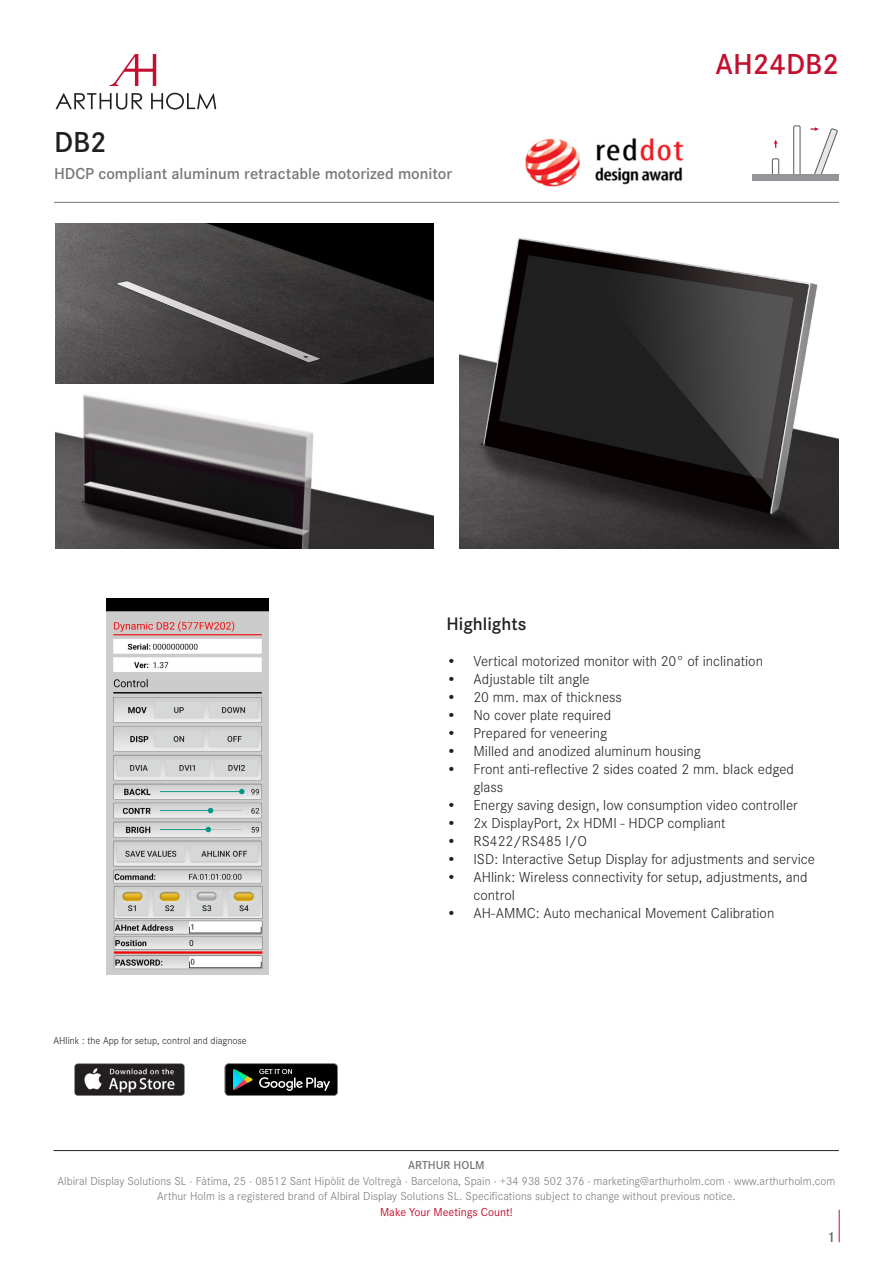
<style>
.page{position:relative;width:893px;height:1263px;background:#fff}
.page>*{position:absolute;margin:0;border:0;box-sizing:border-box;transform-origin:0 0}
.t1{font:600 30px "Corporate S";color:#c3102f}
.t2{font:600 30px "Corporate S";color:#231f20}
.t3{font:600 18.75px "Corporate S";color:#231f20}
.t4{font:600 16.5px "Corporate S";color:#76787b}
.t5{font:300 15px/18px "Corporate S";color:#231f20}
.t6{font:600 15px "Corporate S";color:#636366}
.t7{font:300 12px "Corporate S";letter-spacing:.005em;color:#76787b}
.t8{font:12px "Corporate S";color:#c3102f}
.t9{font:600 12px "Corporate S";color:#76787b}
.t10{font:300 10.5px "Corporate S";color:#231f20}
</style>
<div class="page">
<hr style="left:839px;top:1210px;width:1px;height:32px;background:#c3102f">
<hr style="left:54px;top:1150px;width:785px;height:1px;background:#231f20">
<svg style="left:55px;top:93px;width:87px;height:17px"></svg>
<svg style="left:151px;top:93px;width:65px;height:17px"></svg>
<svg style="left:110px;top:54px;width:46px;height:32px"></svg>
<hr style="left:54px;top:202px;width:785px;height:1px;background:#76787b">
<div style="left:772px;top:159px;width:7px;height:19px;border:1px solid #57585a"></div>
<div style="left:793px;top:126px;width:7px;height:52px;border:1px solid #57585a"></div>
<div style="left:752px;top:175px;width:87px;height:6px;background:#939598"></div>
<svg style="left:774px;top:140px;width:4px;height:8px"></svg>
<svg style="left:811px;top:127px;width:27px;height:48px"></svg>
<img style="left:525px;top:138px;width:159px;height:49px">
<img style="left:56px;top:223px;width:378px;height:326px">
<img style="left:459px;top:237px;width:380px;height:312px">
<img style="left:75px;top:1063px;width:109px;height:33px">
<svg style="left:225px;top:1063px;width:113px;height:33px;background:#262d2c"></svg>
<img style="left:106px;top:599px;width:162px;height:375px">
<p class="t2" style="left:54px;top:122px;width:54px">DB2</p>
<p class="t4" style="left:54px;top:162px;width:400px">HDCP compliant aluminum retractable motorized monitor</p>
<p class="t1" style="left:716px;top:44px;width:125px">AH24DB2</p>
<p class="t10" style="left:54px;top:1034px;width:195px">AHlink : the App for setup, control and diagnose</p>
<p class="t3" style="left:446px;top:611px;width:81px">Highlights</p>
<p class="t5" style="left:446px;top:652px;width:318px">• Vertical motorized monitor with 20° of inclination</p>
<p class="t5" style="left:446px;top:670px;width:145px">• Adjustable tilt angle</p>
<p class="t5" style="left:446px;top:688px;width:177px">• 20 mm. max of thickness</p>
<p class="t5" style="left:446px;top:706px;width:166px">• No cover plate required</p>
<p class="t5" style="left:446px;top:724px;width:162px">• Prepared for veneering</p>
<p class="t5" style="left:446px;top:742px;width:256px">• Milled and anodized aluminum housing</p>
<p class="t5" style="left:473px;top:760px;width:322px;text-indent:-27px">• Front anti-reflective 2 sides coated 2 mm. black edged glass</p>
<p class="t5" style="left:446px;top:796px;width:353px">• Energy saving design, low consumption video controller</p>
<p class="t5" style="left:446px;top:814px;width:281px">• 2x DisplayPort, 2x HDMI - HDCP compliant</p>
<p class="t5" style="left:446px;top:832px;width:142px">• RS422/RS485 I/O</p>
<p class="t5" style="left:446px;top:850px;width:370px">• ISD: Interactive Setup Display for adjustments and service</p>
<p class="t5" style="left:473px;top:868px;width:336px;text-indent:-27px">• AHlink: Wireless connectivity for setup, adjustments, and control</p>
<p class="t5" style="left:446px;top:904px;width:329px">• AH-AMMC: Auto mechanical Movement Calibration</p>
<p class="t9" style="left:408px;top:1157px;width:78px">ARTHUR HOLM</p>
<p class="t7" style="left:58px;top:1173px;width:779px">Albiral Display Solutions SL · Fàtima, 25 · 08512 Sant Hipòlit de Voltregà · Barcelona, Spain · +34 938 502 376 · marketing@arthurholm.com · www.arthurholm.com</p>
<p class="t7" style="left:157px;top:1188px;width:580px">Arthur Holm is a registered brand of Albiral Display Solutions SL. Specifications subject to change without previous notice.</p>
<p class="t8" style="left:380px;top:1204px;width:134px">Make Your Meetings Count!</p>
<p class="t6" style="left:827px;top:1227px;width:10px">1</p>
</div>
